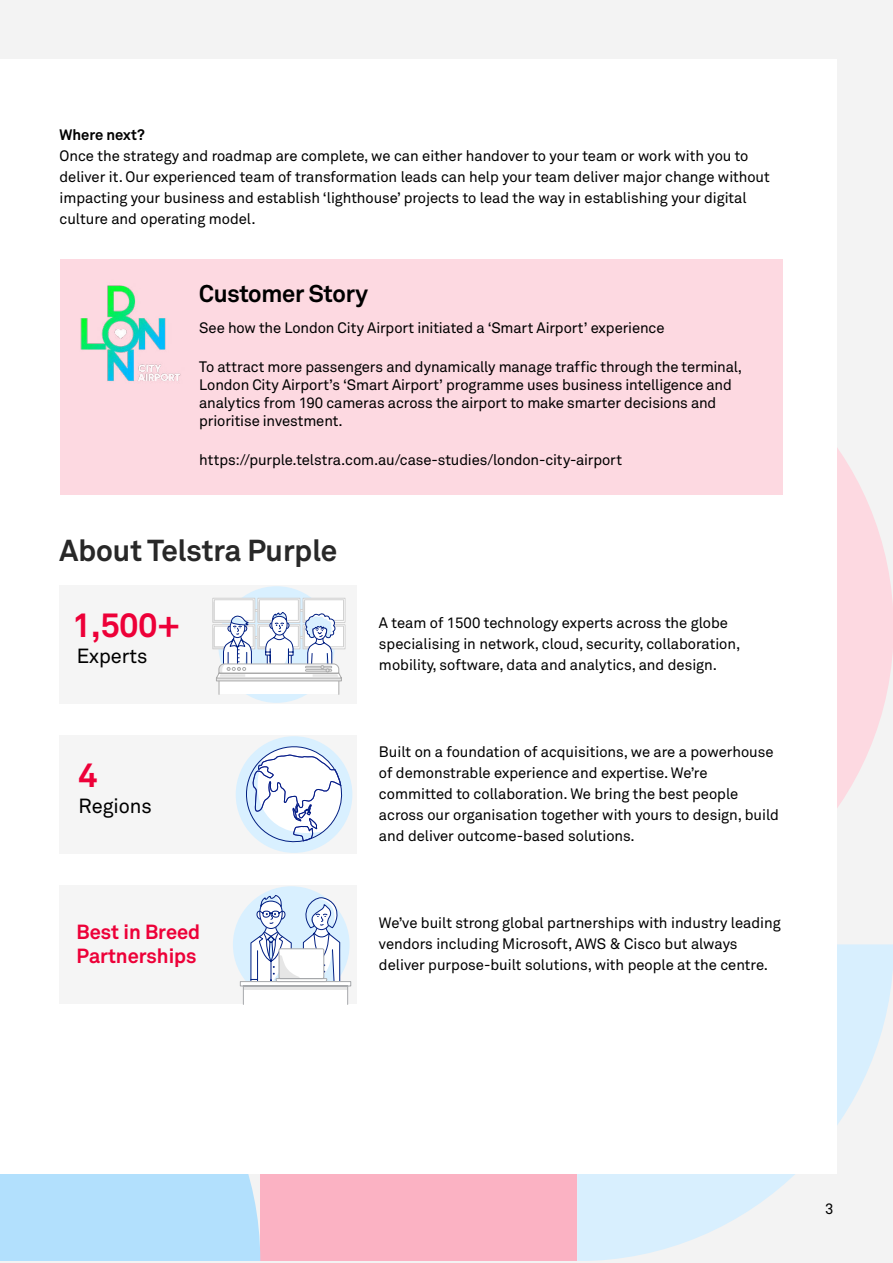
<style>
.page{position:relative;width:893px;height:1263px;background:#f3f3f3}
.page>*{position:absolute;margin:0;border:0;box-sizing:border-box;transform-origin:0 0}
.t1{font:700 33.75px "Telstra Akkurat";color:#ed0038}
.t2{font:700 30px "Telstra Akkurat";color:#282828}
.t3{font:700 24px "Telstra Akkurat";letter-spacing:-.01em;color:#000}
.t4{font:700 20.25px/24.3px "Telstra Akkurat";color:#ed0038}
.t5{font:20.25px "Telstra Akkurat";color:#000}
.t6{font:15px/21px "Telstra Akkurat";color:#000}
.t7{font:700 15px "Telstra Akkurat";color:#000}
</style>
<div class="page">
<div style="left:260px;top:944px;width:317px;height:317px;background:#fbb2c3"></div>
<svg style="left:836px;top:373px;width:57px;height:571px"></svg>
<div style="left:0;top:1174px;width:260px;height:87px;background:#b2e0fd"></div>
<svg style="left:577px;top:944px;width:316px;height:317px"></svg>
<div style="left:0;top:60px;width:836px;height:1114px;background:#fff"></div>
<div style="left:60px;top:260px;width:722px;height:235px;background:#fdd9e1"></div>
<img style="left:80px;top:285px;width:101px;height:97px">
<div style="left:60px;top:585px;width:297px;height:119px;background:#f5f5f5"></div>
<div style="left:218px;top:586px;width:117px;height:117px;background:#d9f0ff;border-radius:50%"></div>
<div style="left:212px;top:624px;width:43px;height:25px;border:1px solid #d1d1d1"></div>
<div style="left:212px;top:598px;width:43px;height:25px;border:1px solid #d1d1d1"></div>
<div style="left:219px;top:679px;width:120px;height:15px;background:#fff"></div>
<svg style="left:213px;top:586px;width:133px;height:103px"></svg>
<div style="left:60px;top:735px;width:297px;height:119px;background:#f5f5f5"></div>
<div style="left:236px;top:736px;width:116px;height:117px;background:#d9f0ff;border-radius:50%"></div>
<svg style="left:236px;top:741px;width:106px;height:110px"></svg>
<div style="left:60px;top:885px;width:297px;height:119px;background:#f5f5f5"></div>
<svg style="left:240px;top:886px;width:112px;height:119px"></svg>
<p class="t7" style="left:60px;top:125px;width:87px">Where next?</p>
<p class="t6" style="left:60px;top:145px;width:712px">Once the strategy and roadmap are complete, we can either handover to your team or work with you to deliver it. Our experienced team of transformation leads can help your team deliver major change without impacting your business and establish ‘lighthouse’ projects to lead the way in establishing your digital culture and operating model.</p>
<h3 class="t3" style="left:199px;top:279px;width:170px">Customer Story</h3>
<p class="t6" style="left:199px;top:317px;width:467px">See how the London City Airport initiated a ‘Smart Airport’ experience</p>
<p class="t6" style="left:199px;top:358px;width:544px;line-height:18px">To attract more passengers and dynamically manage traffic through the terminal, London City Airport’s ‘Smart Airport’ programme uses business intelligence and analytics from 190 cameras across the airport to make smarter decisions and prioritise investment.</p>
<p class="t6" style="left:199px;top:450px;width:424px">https://purple.telstra.com.au/case-studies/london-city-airport</p>
<h2 class="t2" style="left:60px;top:532px;width:279px">About Telstra Purple</h2>
<h1 class="t1" style="left:72px;top:604px;width:109px">1,500+</h1>
<h3 class="t5" style="left:77px;top:644px;width:72px">Experts</h3>
<h1 class="t1" style="left:79px;top:754px;width:20px">4</h1>
<h3 class="t5" style="left:79px;top:794px;width:75px">Regions</h3>
<h3 class="t4" style="left:77px;top:919px;width:125px">Best in Breed<br>Partnerships</h3>
<p class="t6" style="left:379px;top:612px;width:363px">A team of 1500 technology experts across the globe specialising in network, cloud, security, collaboration, mobility, software, data and analytics, and design.</p>
<p class="t6" style="left:379px;top:741px;width:401px">Built on a foundation of acquisitions, we are a powerhouse of demonstrable experience and expertise. We’re committed to collaboration. We bring the best people across our organisation together with yours to design, build and deliver outcome-based solutions.</p>
<p class="t6" style="left:379px;top:912px;width:403px">We’ve built strong global partnerships with industry leading vendors including Microsoft, AWS &amp; Cisco but always deliver purpose-built solutions, with people at the centre.</p>
<p class="t6" style="left:825px;top:1198px;width:10px">3</p>
</div>
